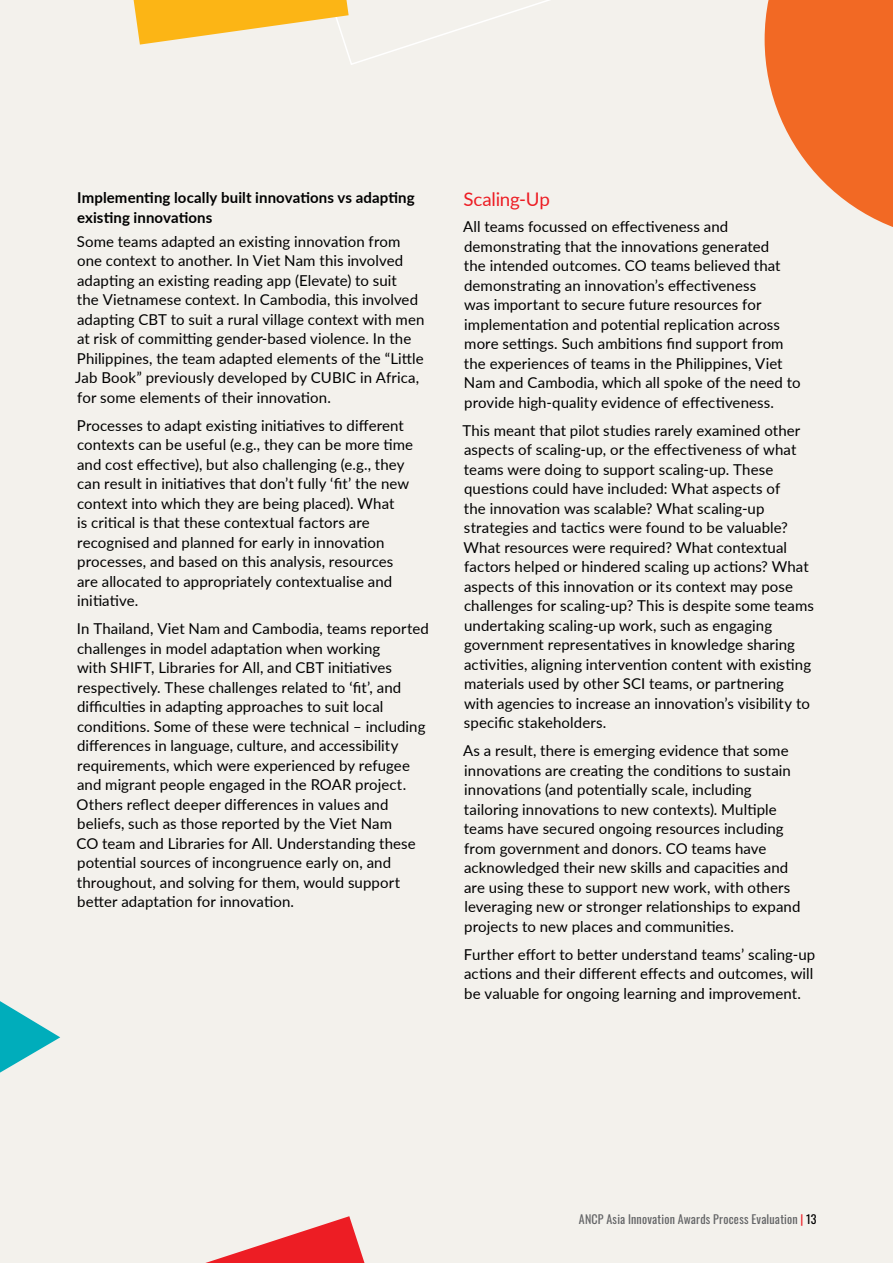
<style>
.page{position:relative;width:893px;height:1263px;background:#f3f1ec}
.page>*{position:absolute;margin:0;border:0;box-sizing:border-box;transform-origin:0 0}
.t1{font:18.75px "Lato";letter-spacing:-.015em;color:#ed1d24}
.t2{font:15px/19.5px "Lato";letter-spacing:.005em;color:#000}
.t3{font:700 15px/19.5px "Lato";letter-spacing:.005em;color:#000}
.t4{font:12px "Oswald";letter-spacing:.02em;color:#636466}
.s1{color:#ed1d24}
.s2{color:#000}
</style>
<div class="page">
<svg style="left:765px;top:0;width:128px;height:227px"></svg>
<svg style="left:205px;top:1216px;width:160px;height:47px"></svg>
<svg style="left:133px;top:0;width:417px;height:65px"></svg>
<svg style="left:0;top:1001px;width:60px;height:72px"></svg>
<p class="t3" style="left:77px;top:188px;width:339px">Implementing locally built innovations vs adapting existing innovations</p>
<p class="t2" style="left:75px;top:231px;width:351px">Some teams adapted an existing innovation from one context to another. In Viet Nam this involved adapting an existing reading app (Elevate) to suit<br>the Vietnamese context. In Cambodia, this involved adapting CBT to suit a rural village context with men at risk of committing gender-based violence. In the Philippines, the team adapted elements of the “Little Jab Book” previously developed by CUBIC in Africa, for some elements of their innovation.</p>
<p class="t2" style="left:77px;top:415px;width:338px">Processes to adapt existing initiatives to different contexts can be useful (e.g., they can be more time and cost effective), but also challenging (e.g., they can result in initiatives that don’t fully ‘fit’ the new context into which they are being placed). What<br>is critical is that these contextual factors are recognised and planned for early in innovation processes, and based on this analysis, resources are allocated to appropriately contextualise and initiative.</p>
<p class="t2" style="left:77px;top:618px;width:354px">In Thailand, Viet Nam and Cambodia, teams reported challenges in model adaptation when working<br>with SHIFT, Libraries for All, and CBT initiatives respectively. These challenges related to ‘fit’, and difficulties in adapting approaches to suit local conditions. Some of these were technical – including differences in language, culture, and accessibility requirements, which were experienced by refugee and migrant people engaged in the ROAR project.<br>Others reflect deeper differences in values and beliefs, such as those reported by the Viet Nam<br>CO team and Libraries for All. Understanding these potential sources of incongruence early on, and throughout, and solving for them, would support better adaptation for innovation.</p>
<p class="t1" style="left:464px;top:186px;width:88px">Scaling-Up</p>
<p class="t2" style="left:463px;top:216px;width:339px">All teams focussed on effectiveness and demonstrating that the innovations generated<br>the intended outcomes. CO teams believed that demonstrating an innovation’s effectiveness<br>was important to secure future resources for implementation and potential replication across more settings. Such ambitions find support from the experiences of teams in the Philippines, Viet Nam and Cambodia, which all spoke of the need to provide high-quality evidence of effectiveness.</p>
<p class="t2" style="left:462px;top:420px;width:353px">This meant that pilot studies rarely examined other aspects of scaling-up, or the effectiveness of what teams were doing to support scaling-up. These questions could have included: What aspects of<br>the innovation was scalable? What scaling-up strategies and tactics were found to be valuable?<br>What resources were required? What contextual factors helped or hindered scaling up actions? What aspects of this innovation or its context may pose challenges for scaling-up? This is despite some teams undertaking scaling-up work, such as engaging government representatives in knowledge sharing activities, aligning intervention content with existing materials used by other SCI teams, or partnering with agencies to increase an innovation’s visibility to specific stakeholders.</p>
<p class="t2" style="left:463px;top:740px;width:339px">As a result, there is emerging evidence that some innovations are creating the conditions to sustain innovations (and potentially scale, including tailoring innovations to new contexts). Multiple teams have secured ongoing resources including from government and donors. CO teams have acknowledged their new skills and capacities and are using these to support new work, with others leveraging new or stronger relationships to expand projects to new places and communities.</p>
<p class="t2" style="left:464px;top:944px;width:353px">Further effort to better understand teams’ scaling-up actions and their different effects and outcomes, will be valuable for ongoing learning and improvement.</p>
<p class="t4" style="left:579px;top:1208px;width:239px">ANCP Asia Innovation Awards Process Evaluation <span class="s1">|</span> <span class="s2">13</span></p>
</div>
